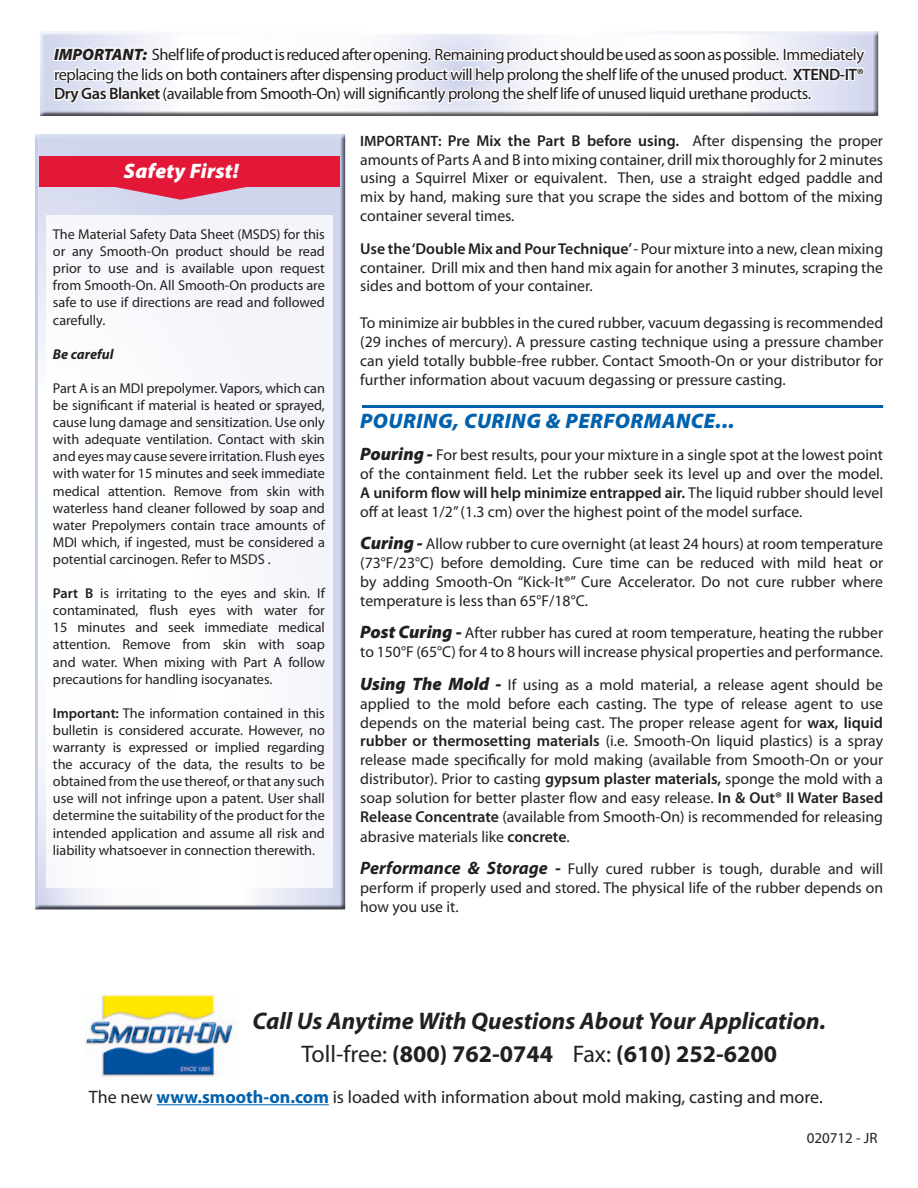
<style>
.page{position:relative;width:918px;height:1188px;background:#fff}
.page>*{position:absolute;margin:0;border:0;box-sizing:border-box;transform-origin:0 0}
.t1{font:italic 700 24px/33px "Myriad Pro";color:#231f20;text-align:center}
.t2{font:italic 900 21px "Myriad Pro";letter-spacing:.025em;color:#0061ad}
.t3{font:italic 900 21px "Myriad Pro";letter-spacing:.01em;color:#fff}
.t4{font:18px "Myriad Pro";color:#231f20}
.t5{font:16.5px/19.8px "Myriad Pro";letter-spacing:-.03em;color:#231f20;text-align:justify}
.t6{font:15.75px/18.9px "Myriad Pro";color:#231f20;text-align:justify}
.t7{font:15px "Myriad Pro";color:#231f20}
.t8{font:14.25px/17.1px "Myriad Pro";letter-spacing:-.005em;color:#231f20;text-align:justify}
.t9{font:italic 700 14.25px "Myriad Pro";letter-spacing:-.005em;color:#231f20}
.s1{font-weight:900;font-style:italic}
.s2{font-weight:600}
.s3{font-weight:600;font-size:15px}
.s4{font-weight:900;font-style:italic;font-size:18px}
.s5{font-weight:700;font-style:italic;font-size:18px}
.s6{font-weight:400;font-style:normal}
.s7{font-style:normal}
.s8{font-weight:700;color:#0061ad}
</style>
<div class="page">
<div style="left:35px;top:134px;width:313px;height:777px;background:#231f20;opacity:.75"></div>
<div style="left:46px;top:215px;width:287px;height:673px;background:#fff"></div>
<div style="left:39px;top:156px;width:301px;height:30px;background:#e31837"></div>
<img style="left:85px;top:994px;width:148px;height:83px">
<hr style="left:157px;top:1104px;width:172px;height:1px;background:#0061ad">
<hr style="left:362px;top:405px;width:521px;height:3px;background:#0061ad">
<div style="left:39px;top:30px;width:840px;height:86px;background:#231f20;opacity:.75"></div>
<svg style="left:51px;top:30px;width:816px;height:170px"></svg>
<p class="t5" style="left:54px;top:44px;width:812px"><span class="s1">IMPORTANT:</span> Shelf life of product is reduced after opening. Remaining product should be used as soon as possible. Immediately replacing the lids on both containers after dispensing product will help prolong the shelf life of the unused product. <span class="s2">XTEND-IT® Dry Gas Blanket</span> (available from Smooth-On) will significantly prolong the shelf life of unused liquid urethane products.</p>
<h2 class="t3" style="left:124px;top:157px;width:116px">Safety First!</h2>
<p class="t8" style="left:53px;top:226px;width:273px">The Material Safety Data Sheet (MSDS) for this or any Smooth-On product should be read prior to use and is available upon request from Smooth-On. All Smooth-On products are safe to use if directions are read and followed carefully.</p>
<p class="t9" style="left:53px;top:345px;width:62px">Be careful</p>
<p class="t8" style="left:53px;top:379px;width:273px">Part A is an MDI prepolymer. Vapors, which can be significant if material is heated or sprayed, cause lung damage and sensitization. Use only with adequate ventilation. Contact with skin and eyes may cause severe irritation. Flush eyes with water for 15 minutes and seek immediate medical attention. Remove from skin with waterless hand cleaner followed by soap and water Prepolymers contain trace amounts of MDI which, if ingested, must be considered a potential carcinogen. Refer to MSDS .</p>
<p class="t8" style="left:53px;top:585px;width:273px"><span class="s2">Part B</span> is irritating to the eyes and skin. If contaminated, flush eyes with water for 15 minutes and seek immediate medical attention. Remove from skin with soap and water. When mixing with Part A follow precautions for handling isocyanates.</p>
<p class="t8" style="left:53px;top:704px;width:273px"><span class="s2">Important:</span> The information contained in this bulletin is considered accurate. However, no warranty is expressed or implied regarding the accuracy of the data, the results to be obtained from the use thereof, or that any such use will not infringe upon a patent. User shall determine the suitability of the product for the intended application and assume all risk and liability whatsoever in connection therewith.</p>
<p class="t6" style="left:360px;top:131px;width:524px"><span class="s3">IMPORTANT:</span> <span class="s2">Pre Mix the Part B before using.</span> After dispensing the proper amounts of Parts A and B into mixing container, drill mix thoroughly for 2 minutes using a Squirrel Mixer or equivalent. Then, use a straight edged paddle and mix by hand, making sure that you scrape the sides and bottom of the mixing container several times.</p>
<p class="t6" style="left:360px;top:239px;width:524px"><span class="s2">Use the ‘Double Mix and Pour Technique’</span> - Pour mixture into a new, clean mixing container. Drill mix and then hand mix again for another 3 minutes, scraping the sides and bottom of your container.</p>
<p class="t6" style="left:360px;top:313px;width:524px">To minimize air bubbles in the cured rubber, vacuum degassing is recommended (29 inches of mercury). A pressure casting technique using a pressure chamber can yield totally bubble-free rubber. Contact Smooth-On or your distributor for further information about vacuum degassing or pressure casting.</p>
<h2 class="t2" style="left:360px;top:407px;width:376px">POURING, CURING &amp; PERFORMANCE...</h2>
<p class="t6" style="left:360px;top:445px;width:524px"><span class="s4">Pouring -</span> For best results, pour your mixture in a single spot at the lowest point of the containment field. Let the rubber seek its level up and over the model.<br><span class="s2">A uniform flow will help minimize entrapped air.</span> The liquid rubber should level off at least 1/2” (1.3 cm) over the highest point of the model surface.</p>
<p class="t6" style="left:360px;top:534px;width:524px"><span class="s4">Curing -</span> Allow rubber to cure overnight (at least 24 hours) at room temperature (73°F/23°C) before demolding. Cure time can be reduced with mild heat or by adding Smooth-On “Kick-It®” Cure Accelerator. Do not cure rubber where temperature is less than 65°F/18°C.</p>
<p class="t6" style="left:360px;top:623px;width:524px"><span class="s4">Post Curing -</span> After rubber has cured at room temperature, heating the rubber to 150°F (65°C) for 4 to 8 hours will increase physical properties and performance.</p>
<p class="t6" style="left:360px;top:675px;width:524px"><span class="s4">Using The Mold -</span> If using as a mold material, a release agent should be applied to the mold before each casting. The type of release agent to use depends on the material being cast. The proper release agent for <span class="s2">wax, liquid rubber or thermosetting materials</span> (i.e. Smooth-On liquid plastics) is a spray release made specifically for mold making (available from Smooth-On or your distributor). Prior to casting <span class="s2">gypsum plaster materials,</span> sponge the mold with a soap solution for better plaster flow and easy release. <span class="s2">In &amp; Out® II Water Based Release Concentrate</span> (available from Smooth-On) is recommended for releasing abrasive materials like <span class="s2">concrete</span>.</p>
<p class="t6" style="left:360px;top:859px;width:524px"><span class="s5">Performance &amp; Storage -</span> Fully cured rubber is tough, durable and will perform if properly used and stored. The physical life of the rubber depends on how you use it.</p>
<h1 class="t1" style="left:252px;top:1004px;width:575px">Call Us Anytime With Questions About Your Application.<br><span class="s6">Toll-free:</span> <span class="s7">(800) 762-0744</span> <span class="s6">Fax:</span> <span class="s7">(610) 252-6200</span></h1>
<p class="t4" style="left:89px;top:1086px;width:735px">The new <span class="s8">www.smooth-on.com</span> is loaded with information about mold making, casting and more.</p>
<p class="t7" style="left:807px;top:1129px;width:72px">020712 - JR</p>
</div>
